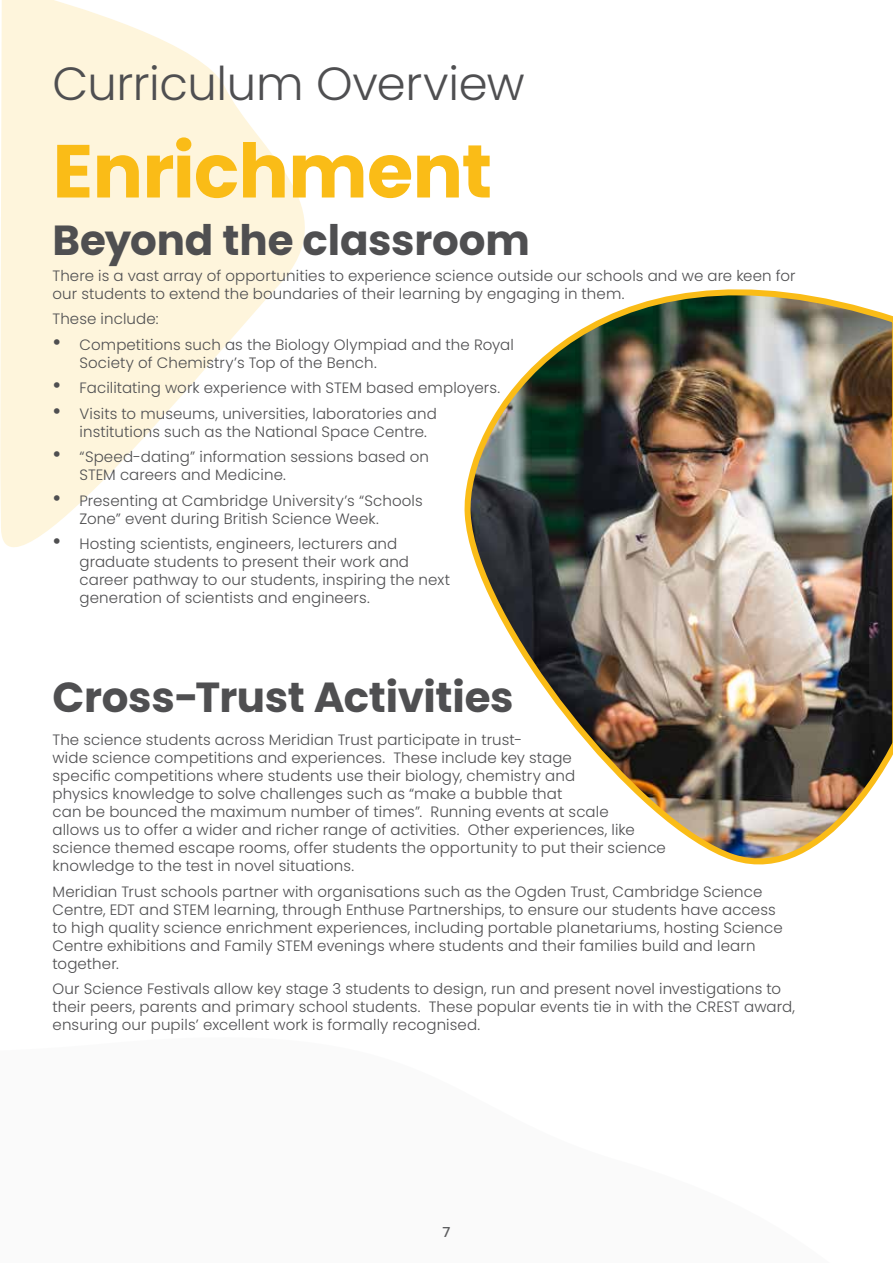
<style>
.page{position:relative;width:893px;height:1263px;background:#fff}
.page>*{position:absolute;margin:0;border:0;box-sizing:border-box;transform-origin:0 0}
.t1{font:700 75px "Poppins";letter-spacing:-.01em;color:#fabc17}
.t2{font:300 46.5px "Poppins";letter-spacing:-.005em;color:#4f4f51}
.t3{font:700 42px "Poppins";letter-spacing:-.005em;color:#4f4f51}
.t4{font:300 15px/18px "Poppins";letter-spacing:.01em;color:#4f4f51}
.t5{font:500 15px "Proxima Nova";color:#4f4f51}
.s1{font-size:24px}
</style>
<div class="page">
<svg style="left:0;top:0;width:305px;height:547px;fill:#fef5dc"></svg>
<img style="left:464px;top:289px;width:429px;height:576px">
<h2 class="t2" style="left:53px;top:57px;width:474px">Curriculum Overview</h2>
<h1 class="t1" style="left:53px;top:128px;width:441px">Enrichment</h1>
<h3 class="t3" style="left:53px;top:216px;width:479px">Beyond the classroom</h3>
<p class="t4" style="left:53px;top:267px;width:745px">There is a vast array of opportunities to experience science outside our schools and we are keen for our students to extend the boundaries of their learning by engaging in them.</p>
<p class="t4" style="left:53px;top:310px;width:108px">These include:</p>
<p class="t4" style="left:80px;top:336px;width:436px;text-indent:-27px"><span class="s1">•</span> Competitions such as the Biology Olympiad and the Royal<br>Society of Chemistry’s Top of the Bench.</p>
<p class="t4" style="left:53px;top:379px;width:449px"><span class="s1">•</span> Facilitating work experience with STEM based employers.</p>
<p class="t4" style="left:80px;top:405px;width:359px;text-indent:-27px"><span class="s1">•</span> Visits to museums, universities, laboratories and institutions such as the National Space Centre.</p>
<p class="t4" style="left:80px;top:448px;width:351px;text-indent:-27px"><span class="s1">•</span> “Speed-dating” information sessions based on<br>STEM careers and Medicine.</p>
<p class="t4" style="left:80px;top:492px;width:345px;text-indent:-27px"><span class="s1">•</span> Presenting at Cambridge University’s “Schools<br>Zone” event during British Science Week.</p>
<p class="t4" style="left:80px;top:535px;width:372px;text-indent:-27px"><span class="s1">•</span> Hosting scientists, engineers, lecturers and graduate students to present their work and career pathway to our students, inspiring the next generation of scientists and engineers.</p>
<h3 class="t3" style="left:53px;top:673px;width:463px">Cross-Trust Activities</h3>
<p class="t4" style="left:53px;top:731px;width:615px">The science students across Meridian Trust participate in trust-<br>wide science competitions and experiences. These include key stage<br>specific competitions where students use their biology, chemistry and<br>physics knowledge to solve challenges such as “make a bubble that<br>can be bounced the maximum number of times”. Running events at scale<br>allows us to offer a wider and richer range of activities. Other experiences, like science themed escape rooms, offer students the opportunity to put their science knowledge to the test in novel situations.</p>
<p class="t4" style="left:53px;top:883px;width:732px">Meridian Trust schools partner with organisations such as the Ogden Trust, Cambridge Science Centre, EDT and STEM learning, through Enthuse Partnerships, to ensure our students have access to high quality science enrichment experiences, including portable planetariums, hosting Science Centre exhibitions and Family STEM evenings where students and their families build and learn together.</p>
<p class="t4" style="left:53px;top:980px;width:744px">Our Science Festivals allow key stage 3 students to design, run and present novel investigations to their peers, parents and primary school students. These popular events tie in with the CREST award, ensuring our pupils’ excellent work is formally recognised.</p>
<p class="t5" style="left:443px;top:1220px;width:9px">7</p>
</div>
